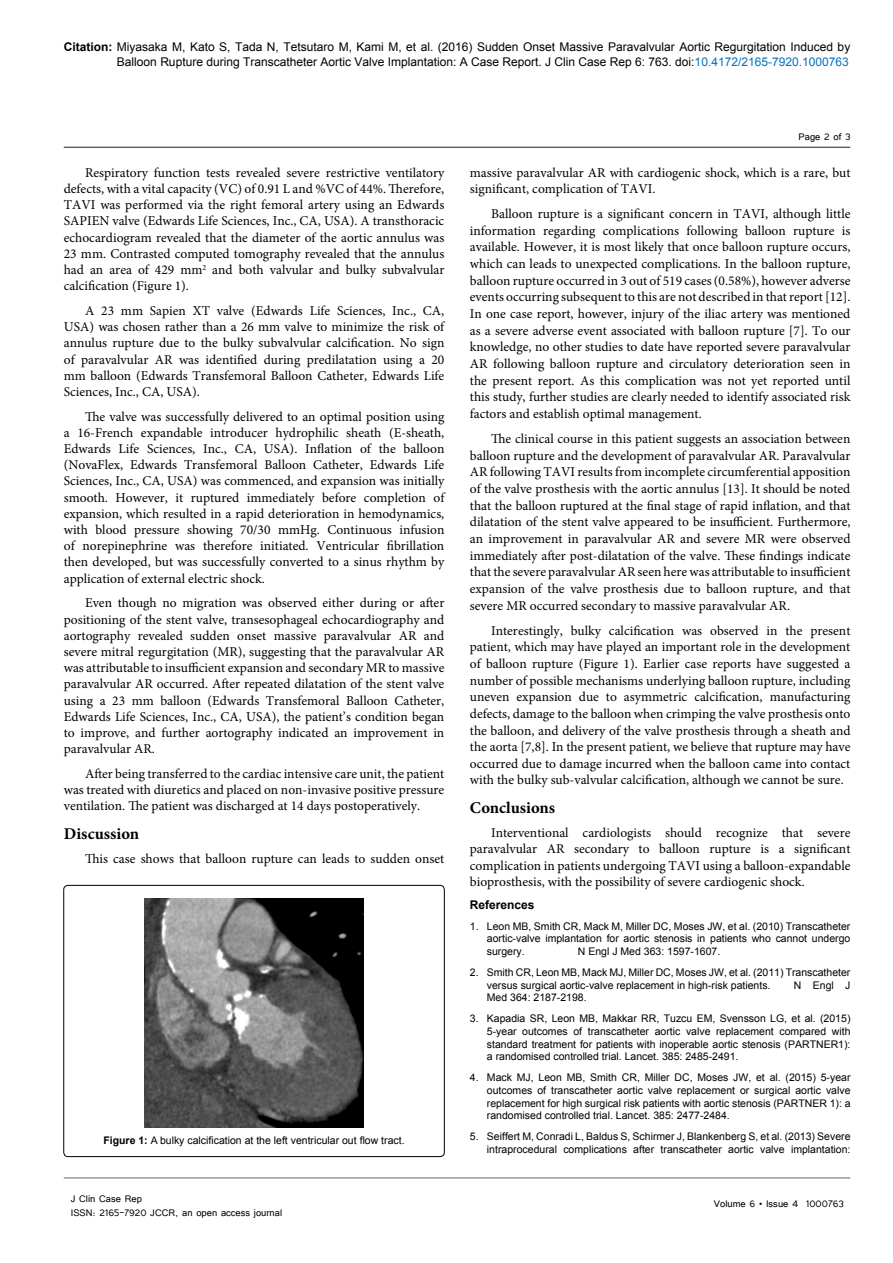
<style>
.page{position:relative;width:893px;height:1263px;background:#fff}
.page>*{position:absolute;margin:0;border:0;box-sizing:border-box;transform-origin:0 0}
.t1{font:700 16.5px "Minion Pro";color:#000}
.t2{font:13.5px/16.2px "Minion Pro";color:#000;text-align:justify}
.t3{font:12px/14.4px "Arial";color:#000;text-align:right}
.t4{font:12px/14.4px "Tunga";color:#000}
.t5{font:700 12px "Arial";color:#000}
.t6{font:10.5px/12.6px "Arial";color:#000;text-align:justify}
.s1{font-weight:700}
.s2{color:#0072bc}
</style>
<div class="page">
<hr style="left:64px;top:147px;width:786px;height:1px;background:#636466">
<hr style="left:64px;top:1178px;width:786px;height:1px;background:#636466">
<div style="left:64px;top:885px;width:380px;height:271px;border:1px solid #000;border-radius:4px"></div>
<img style="left:144px;top:898px;width:220px;height:229px">
<p class="t3" style="left:64px;top:40px;width:788px"><span class="s1">Citation:</span> Miyasaka M, Kato S, Tada N, Tetsutaro M, Kami M, et al. (2016) Sudden Onset Massive Paravalvular Aortic Regurgitation Induced by<br>Balloon Rupture during Transcatheter Aortic Valve Implantation: A Case Report. J Clin Case Rep 6: 763. doi:<span class="s2">10.4172/2165-7920.1000763</span></p>
<p class="t2" style="left:64px;top:164px;width:382px;text-indent:21px">Respiratory function tests revealed severe restrictive ventilatory defects, with a vital capacity (VC) of 0.91 L and %VC of 44%. Therefore, TAVI was performed via the right femoral artery using an Edwards SAPIEN valve (Edwards Life Sciences, Inc., CA, USA). A transthoracic echocardiogram revealed that the diameter of the aortic annulus was 23 mm. Contrasted computed tomography revealed that the annulus had an area of 429 mm<sup>2</sup> and both valvular and bulky subvalvular calcification (Figure 1).</p>
<p class="t2" style="left:64px;top:303px;width:382px;text-indent:21px">A 23 mm Sapien XT valve (Edwards Life Sciences, Inc., CA, USA) was chosen rather than a 26 mm valve to minimize the risk of annulus rupture due to the bulky subvalvular calcification. No sign of paravalvular AR was identified during predilatation using a 20 mm balloon (Edwards Transfemoral Balloon Catheter, Edwards Life Sciences, Inc., CA, USA).</p>
<p class="t2" style="left:64px;top:408px;width:382px;text-indent:21px">The valve was successfully delivered to an optimal position using a 16-French expandable introducer hydrophilic sheath (E-sheath, Edwards Life Sciences, Inc., CA, USA). Inflation of the balloon (NovaFlex, Edwards Transfemoral Balloon Catheter, Edwards Life Sciences, Inc., CA, USA) was commenced, and expansion was initially smooth. However, it ruptured immediately before completion of expansion, which resulted in a rapid deterioration in hemodynamics, with blood pressure showing 70/30 mmHg. Continuous infusion of norepinephrine was therefore initiated. Ventricular fibrillation then developed, but was successfully converted to a sinus rhythm by application of external electric shock.</p>
<p class="t2" style="left:64px;top:595px;width:382px;text-indent:21px">Even though no migration was observed either during or after positioning of the stent valve, transesophageal echocardiography and aortography revealed sudden onset massive paravalvular AR and severe mitral regurgitation (MR), suggesting that the paravalvular AR was attributable to insufficient expansion and secondary MR to massive paravalvular AR occurred. After repeated dilatation of the stent valve using a 23 mm balloon (Edwards Transfemoral Balloon Catheter, Edwards Life Sciences, Inc., CA, USA), the patient’s condition began to improve, and further aortography indicated an improvement in paravalvular AR.</p>
<p class="t2" style="left:64px;top:765px;width:382px;text-indent:21px">After being transferred to the cardiac intensive care unit, the patient was treated with diuretics and placed on non-invasive positive pressure ventilation. The patient was discharged at 14 days postoperatively.</p>
<p class="t1" style="left:64px;top:822px;width:77px">Discussion</p>
<p class="t2" style="left:85px;top:851px;width:361px">This case shows that balloon rupture can leads to sudden onset</p>
<p class="t6" style="left:103px;top:1134px;width:303px"><span class="s1">Figure 1:</span> A bulky calcification at the left ventricular out flow tract.</p>
<p class="t4" style="left:71px;top:1190px;width:213px">J Clin Case Rep<br>ISSN: 2165-7920 JCCR, an open access journal</p>
<p class="t4" style="left:799px;top:128px;width:53px">Page 2 of 3</p>
<p class="t2" style="left:470px;top:164px;width:382px">massive paravalvular AR with cardiogenic shock, which is a rare, but significant, complication of TAVI.</p>
<p class="t2" style="left:470px;top:206px;width:382px;line-height:16.6px;text-indent:21px">Balloon rupture is a significant concern in TAVI, although little information regarding complications following balloon rupture is available. However, it is most likely that once balloon rupture occurs, which can leads to unexpected complications. In the balloon rupture, balloon rupture occurred in 3 out of 519 cases (0.58%), however adverse events occurring subsequent to this are not described in that report [12].<br>In one case report, however, injury of the iliac artery was mentioned as a severe adverse event associated with balloon rupture [7]. To our knowledge, no other studies to date have reported severe paravalvular AR following balloon rupture and circulatory deterioration seen in the present report. As this complication was not yet reported until this study, further studies are clearly needed to identify associated risk factors and establish optimal management.</p>
<p class="t2" style="left:470px;top:430px;width:382px;line-height:16.6px;text-indent:21px">The clinical course in this patient suggests an association between balloon rupture and the development of paravalvular AR. Paravalvular AR following TAVI results from incomplete circumferential apposition of the valve prosthesis with the aortic annulus [13]. It should be noted that the balloon ruptured at the final stage of rapid inflation, and that dilatation of the stent valve appeared to be insufficient. Furthermore, an improvement in paravalvular AR and severe MR were observed immediately after post-dilatation of the valve. These findings indicate that the severe paravalvular AR seen here was attributable to insufficient expansion of the valve prosthesis due to balloon rupture, and that severe MR occurred secondary to massive paravalvular AR.</p>
<p class="t2" style="left:470px;top:622px;width:382px;line-height:16.6px;text-indent:21px">Interestingly, bulky calcification was observed in the present patient, which may have played an important role in the development of balloon rupture (Figure 1). Earlier case reports have suggested a number of possible mechanisms underlying balloon rupture, including uneven expansion due to asymmetric calcification, manufacturing defects, damage to the balloon when crimping the valve prosthesis onto the balloon, and delivery of the valve prosthesis through a sheath and the aorta [7,8]. In the present patient, we believe that rupture may have occurred due to damage incurred when the balloon came into contact with the bulky sub-valvular calcification, although we cannot be sure.</p>
<p class="t1" style="left:470px;top:796px;width:87px">Conclusions</p>
<p class="t2" style="left:470px;top:825px;width:382px;text-indent:21px">Interventional cardiologists should recognize that severe paravalvular AR secondary to balloon rupture is a significant complication in patients undergoing TAVI using a balloon-expandable bioprosthesis, with the possibility of severe cardiogenic shock.</p>
<p class="t5" style="left:470px;top:896px;width:66px">References</p>
<p class="t6" style="left:487px;top:920px;width:365px;text-indent:-17px">1. Leon MB, Smith CR, Mack M, Miller DC, Moses JW, et al. (2010) Transcatheter aortic-valve implantation for aortic stenosis in patients who cannot undergo surgery.</p>
<p class="t6" style="left:578px;top:945px;width:144px">N Engl J Med 363: 1597-1607.</p>
<p class="t6" style="left:487px;top:966px;width:365px;text-indent:-17px">2. Smith CR, Leon MB, Mack MJ, Miller DC, Moses JW, et al. (2011) Transcatheter versus surgical aortic-valve replacement in high-risk patients.</p>
<p class="t6" style="left:794px;top:979px;width:58px">N Engl J</p>
<p class="t6" style="left:487px;top:991px;width:101px">Med 364: 2187-2198.</p>
<p class="t6" style="left:487px;top:1012px;width:365px;text-indent:-17px">3. Kapadia SR, Leon MB, Makkar RR, Tuzcu EM, Svensson LG, et al. (2015)<br>5-year outcomes of transcatheter aortic valve replacement compared with standard treatment for patients with inoperable aortic stenosis (PARTNER1): a randomised controlled trial. Lancet. 385: 2485-2491.</p>
<p class="t6" style="left:487px;top:1071px;width:365px;text-indent:-17px">4. Mack MJ, Leon MB, Smith CR, Miller DC, Moses JW, et al. (2015) 5-year outcomes of transcatheter aortic valve replacement or surgical aortic valve replacement for high surgical risk patients with aortic stenosis (PARTNER 1): a randomised controlled trial. Lancet. 385: 2477-2484.</p>
<p class="t6" style="left:470px;top:1130px;width:382px;text-align:right">5. Seiffert M, Conradi L, Baldus S, Schirmer J, Blankenberg S, et al. (2013) Severe intraprocedural complications after transcatheter aortic valve implantation:</p>
<p class="t4" style="left:714px;top:1196px;width:131px">Volume 6 • Issue 4 1000763</p>
</div>
